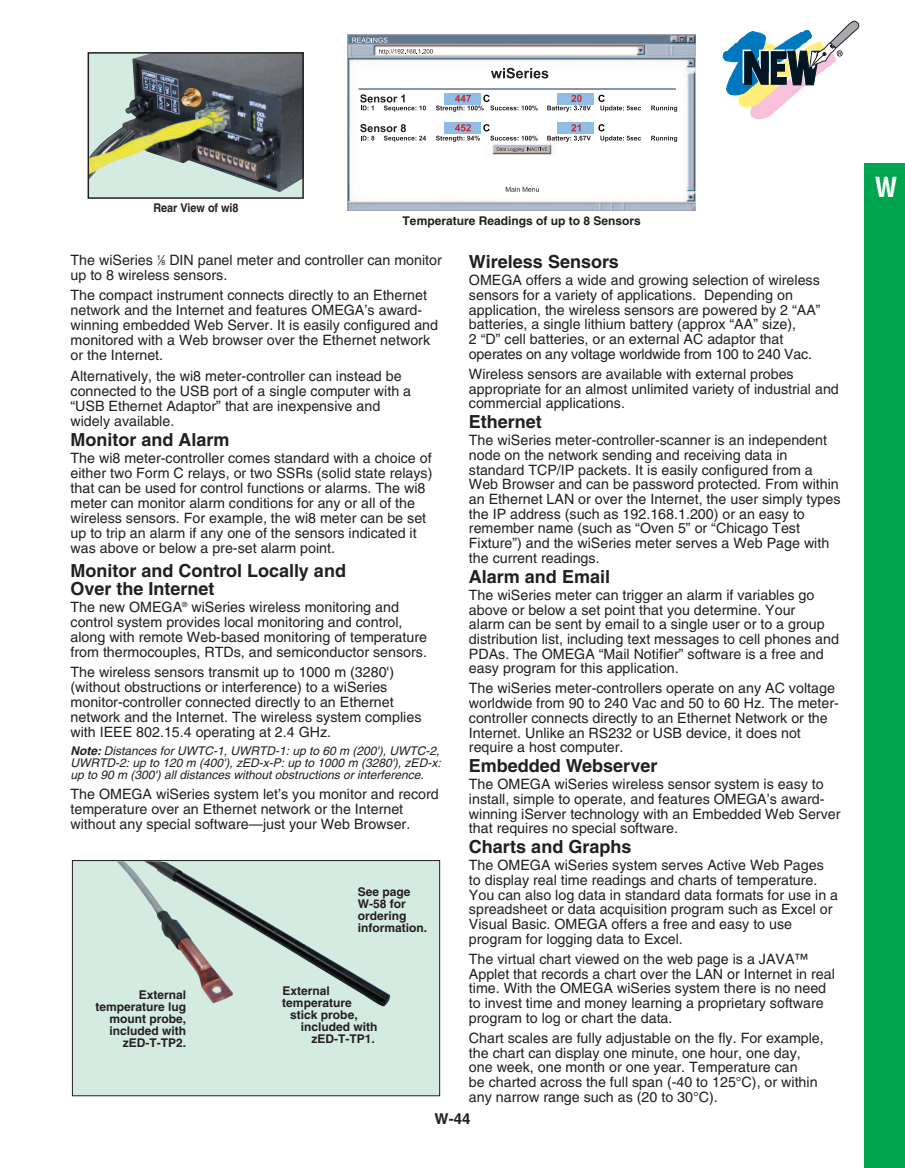
<style>
.page{position:relative;width:905px;height:1168px;background:#fff}
.page>*{position:absolute;margin:0;border:0;box-sizing:border-box;transform-origin:0 0}
.t1{font:700 condensed 27px "Helvetica";color:#fff}
.t2{font:700 18px/18px "Helvetica";color:#231f20}
.t3{font:700 15px "Helvetica";color:#231f20}
.t4{font:14.25px/14.7px "Helvetica";color:#231f20}
.t5{font:700 12px/12px "Helvetica";color:#231f20;text-align:right}
.t6{font:italic 12px/12px "Helvetica";color:#231f20;text-align:justify}
.t7{font:700 12px "Helvetica";color:#231f20;scale:.9 1}
.s1{font-size:7.2px}
.s2{font-weight:700}
</style>
<div class="page">
<svg style="left:722px;top:20px;width:137px;height:100px"></svg>
<div style="left:864px;top:164px;width:40px;height:1004px;background:#00a54f"></div>
<div style="left:88px;top:53px;width:215px;height:145px;background:#d4ebe2"></div>
<img style="left:91px;top:55px;width:210px;height:137px">
<div style="left:88px;top:52px;width:216px;height:147px;border:2px solid #231f20"></div>
<div style="left:72px;top:860px;width:367px;height:236px;background:#d4ebe2"></div>
<div style="left:72px;top:860px;width:368px;height:236px;border:1px solid #231f20"></div>
<img style="left:115px;top:861px;width:276px;height:145px">
<img style="left:348px;top:35px;width:347px;height:176px">
<svg style="left:506px;top:187px;width:33px;height:5px"></svg>
<svg style="left:352px;top:38px;width:35px;height:5px"></svg>
<svg style="left:379px;top:49px;width:54px;height:6px"></svg>
<svg style="left:444px;top:93px;width:36px;height:2px"></svg>
<div style="left:557px;top:93px;width:37px;height:11px;background:#90bde5"></div>
<div style="left:444px;top:122px;width:36px;height:12px;background:#90bde5"></div>
<div style="left:557px;top:122px;width:37px;height:12px;background:#90bde5"></div>
<svg style="left:491px;top:68px;width:57px;height:10px"></svg>
<hr style="left:358px;top:88px;width:318px;height:2px;background:#64788f">
<svg style="left:360px;top:94px;width:66px;height:18px"></svg>
<svg style="left:436px;top:95px;width:101px;height:17px"></svg>
<svg style="left:547px;top:95px;width:44px;height:17px"></svg>
<svg style="left:598px;top:95px;width:43px;height:17px"></svg>
<svg style="left:651px;top:106px;width:26px;height:6px"></svg>
<svg style="left:360px;top:124px;width:66px;height:18px"></svg>
<svg style="left:436px;top:124px;width:155px;height:28px"></svg>
<svg style="left:598px;top:124px;width:43px;height:18px"></svg>
<svg style="left:651px;top:136px;width:26px;height:6px"></svg>
<div style="left:488px;top:157px;width:71px;height:18px;background:#fff"></div>
<p class="t7" style="left:153px;top:203px;width:96px">Rear View of wi8</p>
<p class="t5" style="left:402px;top:216px;width:239px">Temperature Readings of up to 8 Sensors</p>
<p class="t4" style="left:70px;top:254px;width:373px">The wiSeries <sup>1</sup>⁄<span class="s1">8</span> DIN panel meter and controller can monitor up to 8 wireless sensors.</p>
<p class="t4" style="left:70px;top:289px;width:369px">The compact instrument connects directly to an Ethernet network and the Internet and features OMEGA’s award&shy;winning embedded Web Server. It is easily configured and monitored with a Web browser over the Ethernet network or the Internet.</p>
<p class="t4" style="left:71px;top:369px;width:342px">Alternatively, the wi8 meter-controller can instead be connected to the USB port of a single computer with a “USB Ethernet Adaptor” that are inexpensive and widely available.</p>
<p class="t2" style="left:70px;top:432px;width:160px">Monitor and Alarm</p>
<p class="t4" style="left:70px;top:452px;width:363px">The wi8 meter-controller comes standard with a choice of either two Form C relays, or two SSRs (solid state relays) that can be used for control functions or alarms. The wi8 meter can monitor alarm conditions for any or all of the wireless sensors. For example, the wi8 meter can be set up to trip an alarm if any one of the sensors indicated it was above or below a pre-set alarm point.</p>
<p class="t2" style="left:70px;top:563px;width:277px">Monitor and Control Locally and<br>Over the Internet</p>
<p class="t4" style="left:70px;top:600px;width:358px">The new OMEGA<sup>®</sup> wiSeries wireless monitoring and control system provides local monitoring and control, along with remote Web-based monitoring of temperature from thermocouples, RTDs, and semiconductor sensors.</p>
<p class="t4" style="left:71px;top:666px;width:352px">The wireless sensors transmit up to 1000 m (3280') (without obstructions or interference) to a wiSeries monitor-controller connected directly to an Ethernet network and the Internet. The wireless system complies with IEEE 802.15.4 operating at 2.4 GHz.</p>
<p class="t6" style="left:70px;top:745px;width:371px"><span class="s2">Note:</span> Distances for UWTC-1, UWRTD-1: up to 60 m (200'), UWTC-2, UWRTD-2: up to 120 m (400'), zED-x-P: up to 1000 m (3280'), zED-x: up to 90 m (300') all distances without obstructions or interference.</p>
<p class="t4" style="left:70px;top:788px;width:370px">The OMEGA wiSeries system let’s you monitor and record temperature over an Ethernet network or the Internet without any special software—just your Web Browser.</p>
<p class="t5" style="left:358px;top:887px;width:71px;text-align:left">See page<br>W-58 for ordering information.</p>
<p class="t5" style="left:95px;top:990px;width:92px">External temperature lug mount probe, included with zED-T-TP2.</p>
<p class="t5" style="left:282px;top:986px;width:49px">External</p>
<p class="t5" style="left:282px;top:998px;width:71px">temperature</p>
<p class="t5" style="left:290px;top:1010px;width:69px">stick probe,</p>
<p class="t5" style="left:301px;top:1022px;width:78px">included with</p>
<p class="t5" style="left:311px;top:1034px;width:65px">zED-T-TP1.</p>
<p class="t2" style="left:469px;top:255px;width:151px">Wireless Sensors</p>
<p class="t4" style="left:469px;top:274px;width:353px">OMEGA offers a wide and growing selection of wireless sensors for a variety of applications. Depending on application, the wireless sensors are powered by 2 “AA” batteries, a single lithium battery (approx “AA” size),<br>2 “D” cell batteries, or an external AC adaptor that operates on any voltage worldwide from 100 to 240 Vac.</p>
<p class="t4" style="left:469px;top:368px;width:371px">Wireless sensors are available with external probes appropriate for an almost unlimited variety of industrial and commercial applications.</p>
<p class="t2" style="left:469px;top:415px;width:74px">Ethernet</p>
<p class="t4" style="left:469px;top:434px;width:373px">The wiSeries meter-controller-scanner is an independent node on the network sending and receiving data in standard TCP/IP packets. It is easily configured from a Web Browser and can be password protected. From within an Ethernet LAN or over the Internet, the user simply types the IP address (such as 192.168.1.200) or an easy to remember name (such as “Oven 5” or “Chicago Test Fixture”) and the wiSeries meter serves a Web Page with the current readings.</p>
<p class="t2" style="left:469px;top:569px;width:143px">Alarm and Email</p>
<p class="t4" style="left:469px;top:589px;width:371px">The wiSeries meter can trigger an alarm if variables go above or below a set point that you determine. Your<br>alarm can be sent by email to a single user or to a group distribution list, including text messages to cell phones and PDAs. The OMEGA “Mail Notifier” software is a free and easy program for this application.</p>
<p class="t4" style="left:469px;top:682px;width:371px">The wiSeries meter-controllers operate on any AC voltage worldwide from 90 to 240 Vac and 50 to 60 Hz. The meter&shy;controller connects directly to an Ethernet Network or the Internet. Unlike an RS232 or USB device, it does not require a host computer.</p>
<p class="t2" style="left:469px;top:759px;width:190px">Embedded Webserver</p>
<p class="t4" style="left:469px;top:778px;width:373px">The OMEGA wiSeries wireless sensor system is easy to install, simple to operate, and features OMEGA’s award&shy;winning iServer technology with an Embedded Web Server that requires no special software.</p>
<p class="t2" style="left:469px;top:840px;width:164px">Charts and Graphs</p>
<p class="t4" style="left:469px;top:859px;width:371px">The OMEGA wiSeries system serves Active Web Pages to display real time readings and charts of temperature.<br>You can also log data in standard data formats for use in a spreadsheet or data acquisition program such as Excel or Visual Basic. OMEGA offers a free and easy to use program for logging data to Excel.</p>
<p class="t4" style="left:469px;top:953px;width:367px">The virtual chart viewed on the web page is a JAVA™ Applet that records a chart over the LAN or Internet in real time. With the OMEGA wiSeries system there is no need to invest time and money learning a proprietary software program to log or chart the data.</p>
<p class="t4" style="left:469px;top:1032px;width:356px">Chart scales are fully adjustable on the fly. For example, the chart can display one minute, one hour, one day, one week, one month or one year. Temperature can<br>be charted across the full span (-40 to 125°C), or within any narrow range such as (20 to 30°C).</p>
<p class="t3" style="left:434px;top:1113px;width:37px">W-44</p>
<h1 class="t1" style="left:874px;top:177px;width:24px">W</h1>
</div>
